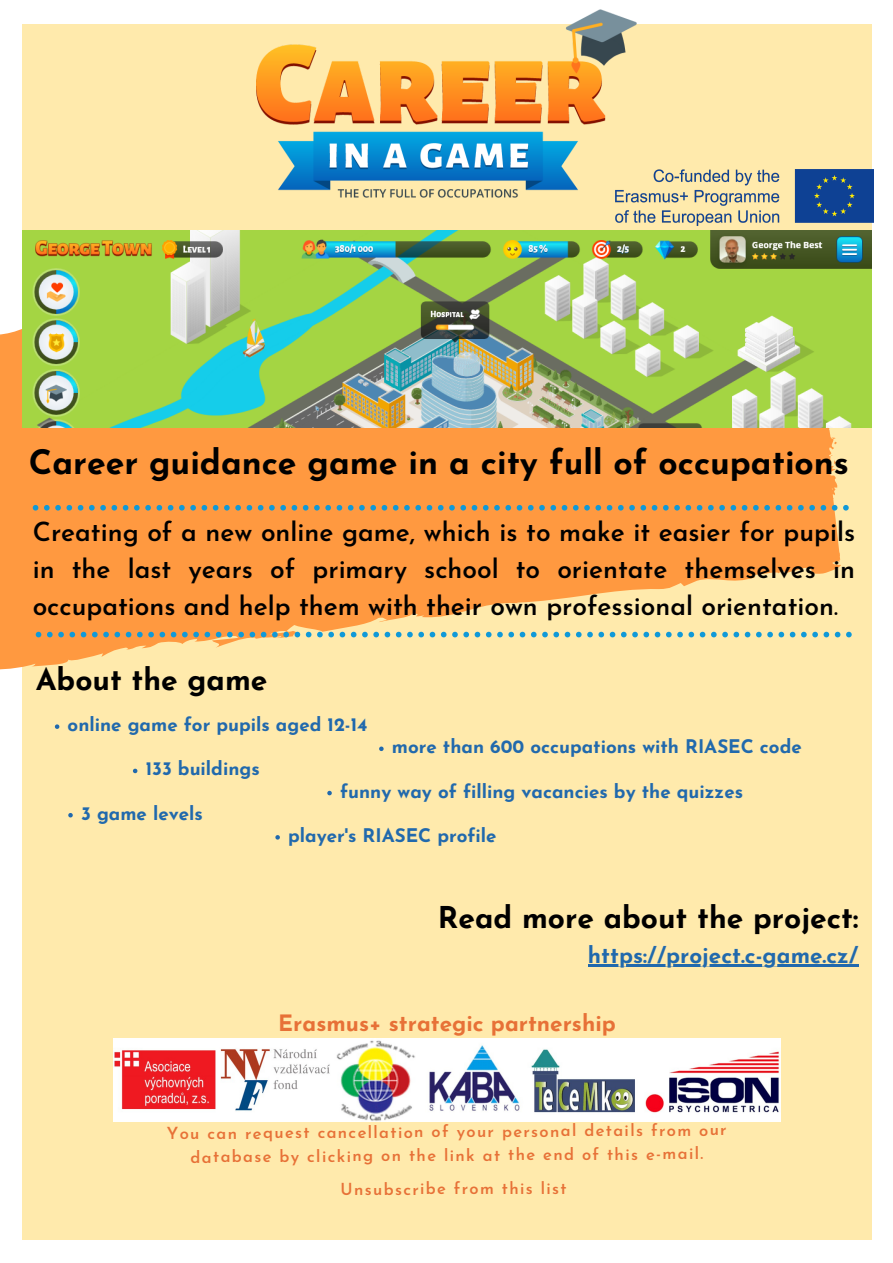
<style>
.page{position:relative;width:893px;height:1263px;background:#fff}
.page>*{position:absolute;margin:0;border:0;box-sizing:border-box;transform-origin:0 0}
.t1{font:700 33.75px "Josefin Sans";color:#000}
.t2{font:700 30px "Josefin Sans";color:#000}
.t3{font:600 26.25px/36.6px "Josefin Sans";color:#000;text-align:justify}
.t4{font:700 22.5px "Josefin Sans";color:#e77137}
.t5{font:700 22.5px "Josefin Sans";color:#2169ad}
.t6{font:700 18.75px "Josefin Sans";color:#2169ad}
.t7{font:600 16.58px/23.6px "Josefin Sans";letter-spacing:.075em;color:#e77137;text-align:center}
.t8{font:600 16.5px "Josefin Sans";letter-spacing:.075em;color:#e77137}
.s1{font-weight:400}
</style>
<div class="page">
<div style="left:23px;top:24px;width:848px;height:1215px;background:#ffeaac"></div>
<svg style="left:0;top:228px;width:858px;height:455px;fill:#ff9940"></svg>
<img style="left:256px;top:9px;width:381px;height:189px">
<img style="left:23px;top:231px;width:848px;height:196px">
<img style="left:114px;top:1039px;width:666px;height:82px">
<svg style="left:33px;top:505px;width:815px;height:6px;background:#a69979"></svg>
<svg style="left:36px;top:632px;width:815px;height:5px"></svg>
<img style="left:616px;top:170px;width:257px;height:55px">
<svg style="left:55px;top:724px;width:4px;height:5px"></svg>
<svg style="left:379px;top:746px;width:4px;height:5px"></svg>
<svg style="left:133px;top:769px;width:4px;height:4px"></svg>
<svg style="left:275px;top:835px;width:5px;height:4px"></svg>
<svg style="left:68px;top:813px;width:5px;height:4px"></svg>
<svg style="left:327px;top:791px;width:5px;height:4px"></svg>
<hr style="left:588px;top:964px;width:270px;height:2px;background:#2169ad">
<p class="t1" style="left:29px;top:449px;width:821px">Career guidance game in a city full of occupations</p>
<p class="t3" style="left:33px;top:516px;width:824px">Creating of a new online game, which is to make it easier for pupils in the last years of primary school to orientate themselves in occupations and help them with their own professional orientation<span class="s1">.</span></p>
<p class="t2" style="left:36px;top:668px;width:233px">About the game</p>
<p class="t6" style="left:68px;top:717px;width:301px">online game for pupils aged 12-14</p>
<p class="t6" style="left:146px;top:761px;width:116px">133 buildings</p>
<p class="t6" style="left:392px;top:739px;width:411px">more than 600 occupations with RIASEC code</p>
<p class="t6" style="left:81px;top:806px;width:123px">3 game levels</p>
<p class="t6" style="left:340px;top:783px;width:404px">funny way of filling vacancies by the quizzes</p>
<p class="t6" style="left:288px;top:828px;width:210px">player's RIASEC profile</p>
<p class="t2" style="left:438px;top:905px;width:422px">Read more about the project:</p>
<p class="t5" style="left:588px;top:946px;width:272px">https://project.c-game.cz/</p>
<p class="t4" style="left:278px;top:1014px;width:339px">Erasmus+ strategic partnership</p>
<p class="t7" style="left:167px;top:1121px;width:561px">You can request cancellation of your personal details from our database by clicking on the link at the end of this e-mail.</p>
<p class="t8" style="left:340px;top:1182px;width:228px">Unsubscribe from this list</p>
</div>
